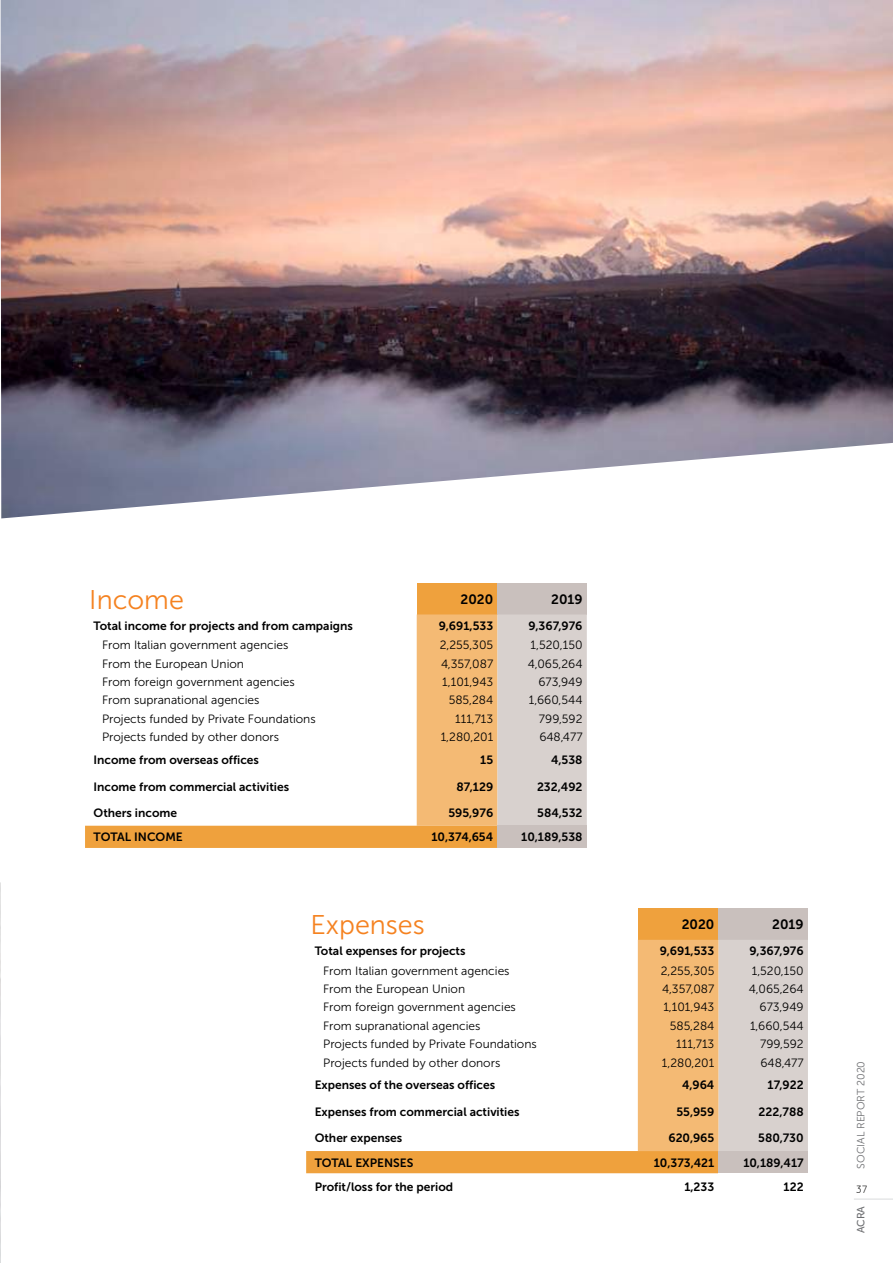
<style>
.page{position:relative;width:893px;height:1263px;background:#fff}
.page>*{position:absolute;margin:0;border:0;box-sizing:border-box;transform-origin:0 0}
.t1{font:27px "Museo Sans 300";color:#f58220}
.t2{font:13.5px "Museo Sans 700";color:#000}
.t3{font:12px "Museo Sans 300";color:#000}
.t4{font:12px "Museo Sans 700";color:#000}
.t5{font:10.5px "Museo Sans 300";color:#6d6e71}
.t6{font:10.5px "Museo Sans 500";color:#6d6e71}
.t7{font:10.5px "Quicksand";color:#000}
</style>
<div class="page">
<img style="left:1px;top:0;width:892px;height:518px">
<img style="left:0;top:882px;width:1px;height:381px">
<div style="left:417px;top:583px;width:80px;height:31px;background:#efa13d"></div>
<div style="left:497px;top:583px;width:90px;height:31px;background:#c9c0bd"></div>
<svg style="left:85px;top:614px;width:502px;height:234px"></svg>
<div style="left:497px;top:826px;width:90px;height:22px;background:#c9c0bd"></div>
<div style="left:638px;top:908px;width:81px;height:32px;background:#efa13d"></div>
<div style="left:719px;top:908px;width:89px;height:32px;background:#c9c0bd"></div>
<svg style="left:306px;top:940px;width:502px;height:233px"></svg>
<div style="left:719px;top:1151px;width:89px;height:22px;background:#c9c0bd"></div>
<hr style="left:854px;top:1198px;width:39px;height:2px;background:#e6e7e8">
<h1 class="t1" style="left:89px;top:585px;width:96px">Income</h1>
<p class="t2" style="left:461px;top:591px;width:34px">2020</p>
<p class="t2" style="left:551px;top:591px;width:33px">2019</p>
<p class="t4" style="left:94px;top:619px;width:261px">Total income for projects and from campaigns</p>
<p class="t4" style="left:439px;top:619px;width:56px">9,691,533</p>
<p class="t4" style="left:528px;top:619px;width:56px">9,367,976</p>
<p class="t3" style="left:102px;top:639px;width:188px">From Italian government agencies</p>
<p class="t3" style="left:440px;top:639px;width:55px">2,255,305</p>
<p class="t3" style="left:531px;top:639px;width:53px">1,520,150</p>
<p class="t3" style="left:102px;top:657px;width:143px">From the European Union</p>
<p class="t3" style="left:441px;top:657px;width:54px">4,357,087</p>
<p class="t3" style="left:528px;top:657px;width:56px">4,065,264</p>
<p class="t3" style="left:102px;top:675px;width:194px">From foreign government agencies</p>
<p class="t3" style="left:442px;top:675px;width:53px">1,101,943</p>
<p class="t3" style="left:538px;top:675px;width:46px">673,949</p>
<p class="t3" style="left:102px;top:694px;width:159px">From supranational agencies</p>
<p class="t3" style="left:449px;top:694px;width:46px">585,284</p>
<p class="t3" style="left:529px;top:694px;width:55px">1,660,544</p>
<p class="t3" style="left:102px;top:712px;width:215px">Projects funded by Private Foundations</p>
<p class="t3" style="left:455px;top:712px;width:40px">111,713</p>
<p class="t3" style="left:539px;top:712px;width:45px">799,592</p>
<p class="t3" style="left:102px;top:731px;width:179px">Projects funded by other donors</p>
<p class="t3" style="left:441px;top:731px;width:54px">1,280,201</p>
<p class="t3" style="left:539px;top:731px;width:45px">648,477</p>
<p class="t4" style="left:94px;top:753px;width:167px">Income from overseas offices</p>
<p class="t4" style="left:480px;top:753px;width:14px">15</p>
<p class="t4" style="left:551px;top:753px;width:33px">4,538</p>
<p class="t4" style="left:94px;top:780px;width:197px">Income from commercial activities</p>
<p class="t4" style="left:457px;top:780px;width:38px">87,129</p>
<p class="t4" style="left:537px;top:780px;width:47px">232,492</p>
<p class="t4" style="left:94px;top:806px;width:85px">Others income</p>
<p class="t4" style="left:448px;top:806px;width:46px">595,976</p>
<p class="t4" style="left:537px;top:806px;width:47px">584,532</p>
<p class="t4" style="left:94px;top:830px;width:91px">TOTAL INCOME</p>
<p class="t4" style="left:431px;top:830px;width:63px">10,374,654</p>
<p class="t4" style="left:521px;top:830px;width:63px">10,189,538</p>
<h1 class="t1" style="left:310px;top:910px;width:116px">Expenses</h1>
<p class="t2" style="left:682px;top:917px;width:34px">2020</p>
<p class="t2" style="left:772px;top:917px;width:33px">2019</p>
<p class="t4" style="left:315px;top:944px;width:152px">Total expenses for projects</p>
<p class="t4" style="left:660px;top:944px;width:56px">9,691,533</p>
<p class="t4" style="left:750px;top:944px;width:56px">9,367,976</p>
<p class="t3" style="left:323px;top:964px;width:188px">From Italian government agencies</p>
<p class="t3" style="left:661px;top:964px;width:55px">2,255,305</p>
<p class="t3" style="left:752px;top:964px;width:53px">1,520,150</p>
<p class="t3" style="left:323px;top:982px;width:143px">From the European Union</p>
<p class="t3" style="left:662px;top:982px;width:54px">4,357,087</p>
<p class="t3" style="left:749px;top:982px;width:56px">4,065,264</p>
<p class="t3" style="left:323px;top:1001px;width:194px">From foreign government agencies</p>
<p class="t3" style="left:663px;top:1001px;width:53px">1,101,943</p>
<p class="t3" style="left:759px;top:1001px;width:46px">673,949</p>
<p class="t3" style="left:323px;top:1019px;width:159px">From supranational agencies</p>
<p class="t3" style="left:670px;top:1019px;width:46px">585,284</p>
<p class="t3" style="left:750px;top:1019px;width:55px">1,660,544</p>
<p class="t3" style="left:323px;top:1037px;width:215px">Projects funded by Private Foundations</p>
<p class="t3" style="left:676px;top:1037px;width:40px">111,713</p>
<p class="t3" style="left:760px;top:1037px;width:45px">799,592</p>
<p class="t3" style="left:323px;top:1056px;width:179px">Projects funded by other donors</p>
<p class="t3" style="left:662px;top:1056px;width:54px">1,280,201</p>
<p class="t3" style="left:760px;top:1056px;width:45px">648,477</p>
<p class="t4" style="left:315px;top:1078px;width:182px">Expenses of the overseas offices</p>
<p class="t4" style="left:682px;top:1078px;width:34px">4,964</p>
<p class="t4" style="left:768px;top:1078px;width:38px">17,922</p>
<p class="t4" style="left:315px;top:1105px;width:206px">Expenses from commercial activities</p>
<p class="t4" style="left:676px;top:1105px;width:39px">55,959</p>
<p class="t4" style="left:759px;top:1105px;width:47px">222,788</p>
<p class="t4" style="left:315px;top:1131px;width:89px">Other expenses</p>
<p class="t4" style="left:668px;top:1131px;width:47px">620,965</p>
<p class="t4" style="left:758px;top:1131px;width:47px">580,730</p>
<p class="t4" style="left:315px;top:1156px;width:100px">TOTAL EXPENSES</p>
<p class="t4" style="left:654px;top:1156px;width:62px">10,373,421</p>
<p class="t4" style="left:743px;top:1156px;width:62px">10,189,417</p>
<p class="t4" style="left:315px;top:1180px;width:140px">Profit/loss for the period</p>
<p class="t4" style="left:684px;top:1180px;width:32px">1,233</p>
<p class="t4" style="left:784px;top:1180px;width:22px">122</p>
<p class="t7" style="left:855px;top:1183px;width:14px">37</p>
<p class="t6" style="left:855px;top:1233px;width:29px;rotate:-90deg">ACRA</p>
<p class="t5" style="left:855px;top:1168px;width:109px;rotate:-90deg">SOCIAL REPORT 2020</p>
</div>
